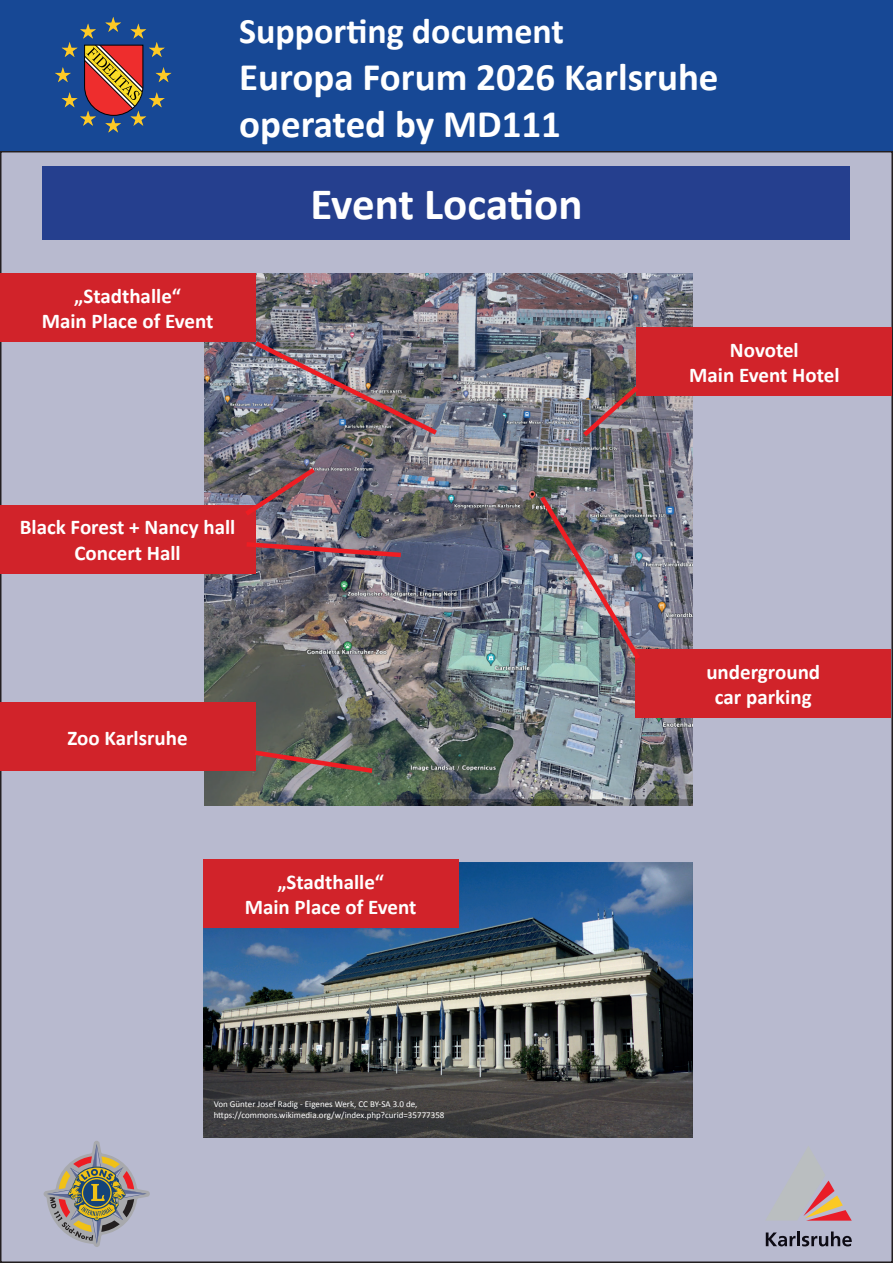
<style>
.page{position:relative;width:893px;height:1263px;background:#fff}
.page>*{position:absolute;margin:0;border:0;box-sizing:border-box;transform-origin:0 0}
.t1{font:700 45px "Calibri";letter-spacing:-.005em;color:#fff}
.t2{font:700 39px/46.8px "Calibri";color:#fff}
.t3{font:700 36px "Calibri";color:#fff}
.t4{font:700 21px/25.2px "Calibri";color:#fff;text-align:center}
.t5{font:9px/10.8px "Calibri";color:#fff}
</style>
<div class="page">
<div style="left:1px;top:152px;width:891px;height:1110px;background:#b8bacf"></div>
<div style="left:0;top:0;width:226px;height:151px;background:#174895"></div>
<svg style="left:766px;top:1232px;width:29px;height:14px"></svg>
<hr style="left:797px;top:1231px;width:3px;height:15px;background:#0d0b14">
<svg style="left:802px;top:1231px;width:50px;height:15px"></svg>
<svg style="left:766px;top:1146px;width:86px;height:74px"></svg>
<svg style="left:55px;top:17px;width:116px;height:116px"></svg>
<div style="left:225px;top:0;width:668px;height:151px;background:#174895"></div>
<svg style="left:44px;top:1141px;width:106px;height:106px"></svg>
<img style="left:203px;top:862px;width:489px;height:275px">
<img style="left:205px;top:273px;width:488px;height:532px">
<div style="left:43px;top:166px;width:807px;height:73px;background:#253f8e"></div>
<div style="left:0;top:273px;width:255px;height:68px;background:#d1232a"></div>
<div style="left:637px;top:327px;width:255px;height:68px;background:#d1232a"></div>
<div style="left:636px;top:649px;width:255px;height:69px;background:#d1232a"></div>
<div style="left:0;top:505px;width:255px;height:68px;background:#d1232a"></div>
<div style="left:0;top:703px;width:255px;height:68px;background:#d1232a"></div>
<img style="left:250px;top:337px;width:192px;height:102px">
<img style="left:578px;top:382px;width:65px;height:59px">
<img style="left:536px;top:491px;width:108px;height:173px">
<svg style="left:250px;top:747px;width:127px;height:29px;background:#7a6156"></svg>
<svg style="left:246px;top:539px;width:160px;height:21px;background:#885765"></svg>
<img style="left:240px;top:464px;width:80px;height:56px">
<div style="left:203px;top:859px;width:255px;height:68px;background:#d1232a"></div>
<h3 class="t3" style="left:239px;top:6px;width:326px">Supporting document</h3>
<h2 class="t2" style="left:239px;top:52px;width:481px">Europa Forum 2026 Karlsruhe operated by MD111</h2>
<p class="t4" style="left:42px;top:282px;width:173px">„Stadthalle“<br>Main Place of Event</p>
<h1 class="t1" style="left:310px;top:173px;width:274px">Event Location</h1>
<p class="t4" style="left:20px;top:514px;width:217px">Black Forest + Nancy hall<br>Concert Hall</p>
<p class="t4" style="left:67px;top:724px;width:122px">Zoo Karlsruhe</p>
<p class="t4" style="left:245px;top:868px;width:173px">„Stadthalle“<br>Main Place of Event</p>
<p class="t5" style="left:214px;top:1098px;width:232px">Von Günter Josef Radig - Eigenes Werk, CC BY-SA 3.0 de, https://commons.wikimedia.org/w/index.php?curid=35777358</p>
<p class="t4" style="left:689px;top:336px;width:152px">Novotel<br>Main Event Hotel</p>
<p class="t4" style="left:706px;top:658px;width:115px">underground car parking</p>
</div>
